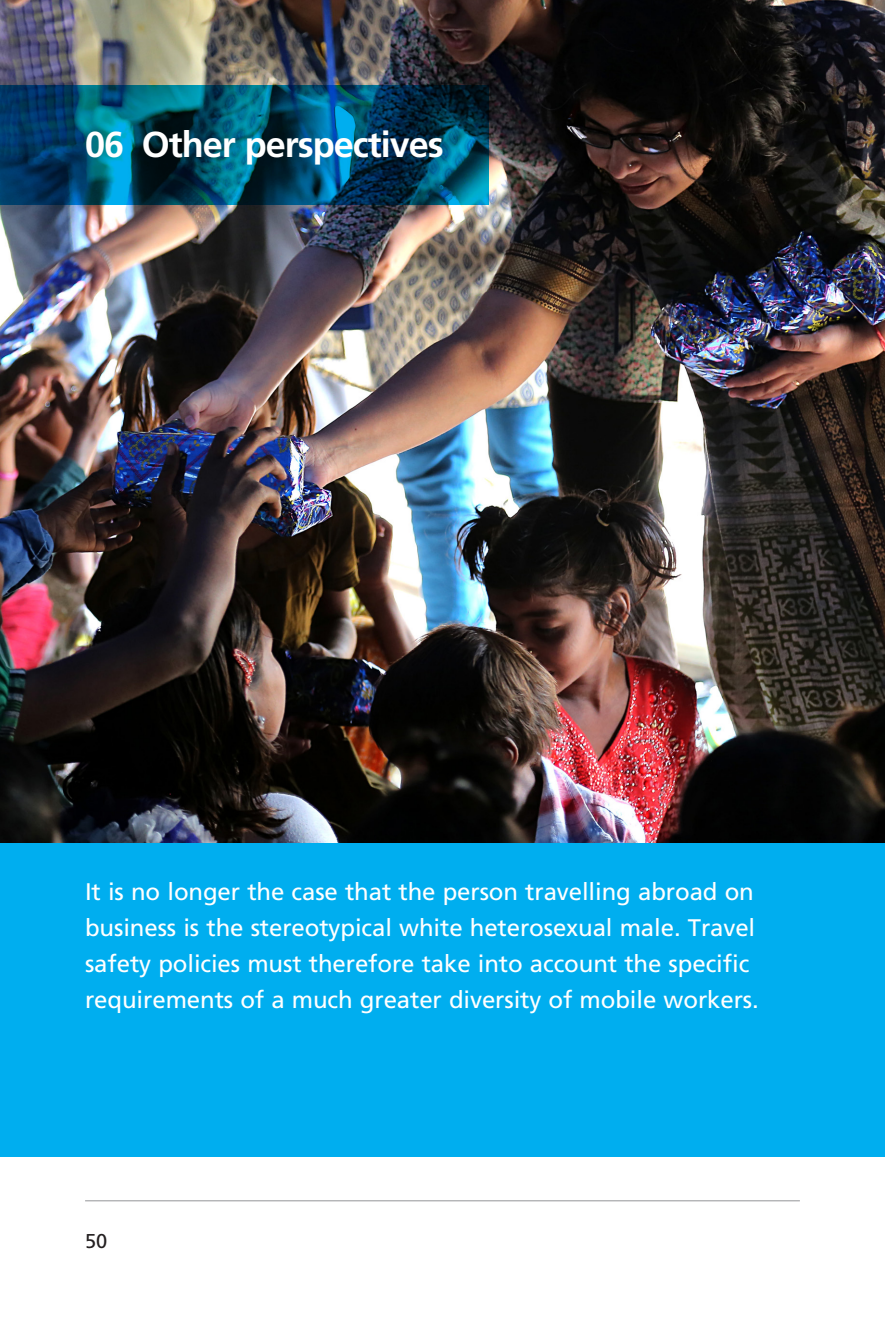
<style>
.page{position:relative;width:885px;height:1327px;background:#fff}
.page>*{position:absolute;margin:0;border:0;box-sizing:border-box;transform-origin:0 0}
.Title_46_50_Fr65Bd{font:700 36px "Frutiger";letter-spacing:-.03em;color:#fff}
.Body_copy_10_12_Fr45{font:24px/36px "Frutiger";letter-spacing:-.005em;color:#fff}
.t1{font:20px "Frutiger";color:#231f20}
</style>
<div class="page">
<hr style="left:85px;top:1200px;width:714px;height:1px;background:#939598">
<img style="left:0;top:0;width:884px;height:843px">
<svg style="left:0;top:85px;width:488px;height:119px;background:#004967"></svg>
<div style="left:0;top:843px;width:884px;height:314px;background:#00aeef"></div>
<p class="Title_46_50_Fr65Bd" style="left:85px;top:123px;width:360px">06 Other perspectives</p>
<p class="Body_copy_10_12_Fr45" style="left:85px;top:874px;width:675px">It is no longer the case that the person travelling abroad on business is the stereotypical white heterosexual male. Travel safety policies must therefore take into account the specific requirements of a much greater diversity of mobile workers.</p>
<p class="t1" style="left:85px;top:1229px;width:24px">50</p>
</div>
